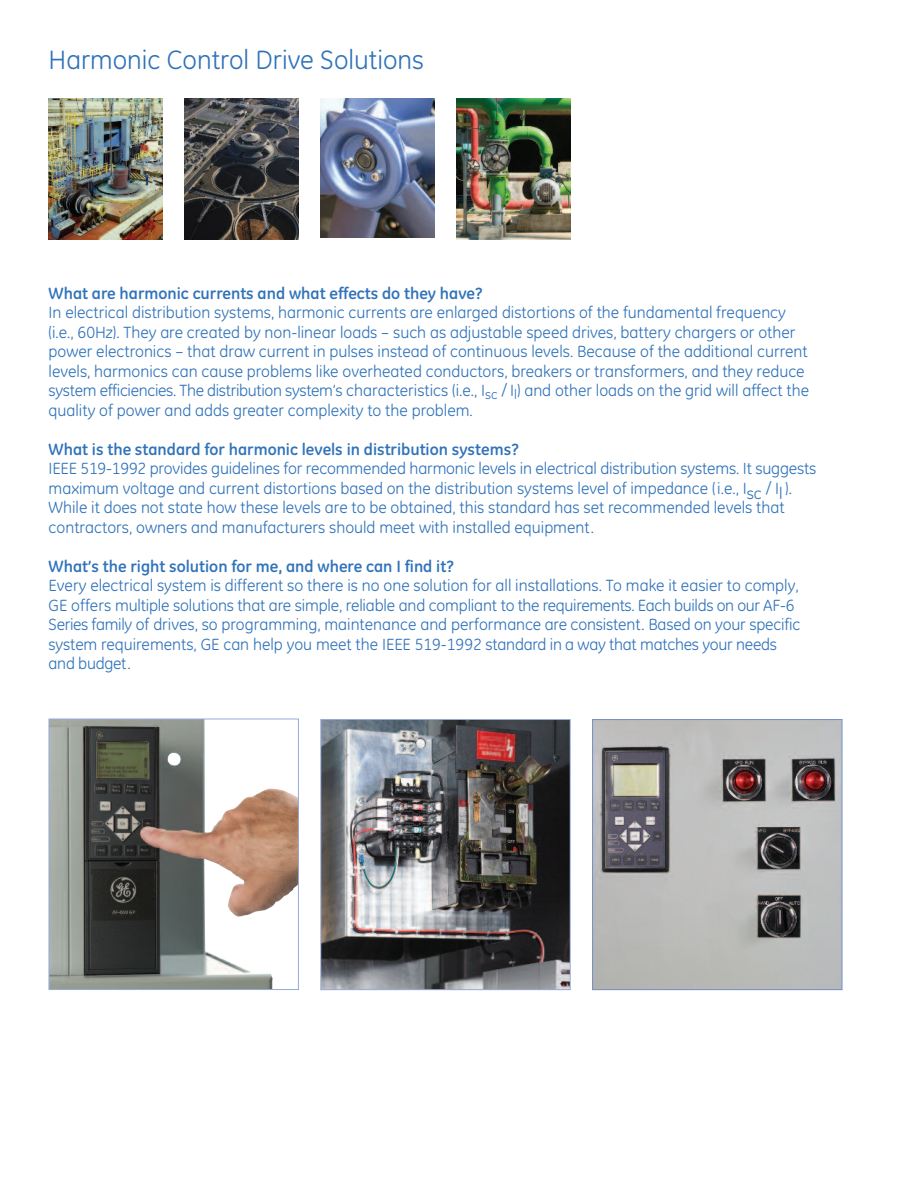
<style>
.page{position:relative;width:918px;height:1188px;background:#fff}
.page>*{position:absolute;margin:0;border:0;box-sizing:border-box;transform-origin:0 0}
.t1{font:27px "GE Inspira";color:#3073ba}
.t2{font:16.5px/19.5px "GE Inspira";color:#3073ba}
.t3{font:700 16.5px "GE Inspira";color:#3073ba}
</style>
<div class="page">
<img style="left:184px;top:98px;width:115px;height:141px">
<img style="left:320px;top:98px;width:115px;height:140px">
<img style="left:456px;top:98px;width:115px;height:142px">
<img style="left:49px;top:98px;width:114px;height:142px">
<img style="left:51px;top:721px;width:246px;height:267px">
<div style="left:49px;top:719px;width:250px;height:271px;border:1px solid #97aad7"></div>
<img style="left:322px;top:721px;width:247px;height:267px">
<div style="left:320px;top:719px;width:251px;height:271px;border:1px solid #97aad7"></div>
<img style="left:594px;top:721px;width:246px;height:267px">
<div style="left:592px;top:719px;width:250px;height:271px;border:1px solid #7490c9"></div>
<h1 class="t1" style="left:49px;top:50px;width:377px">Harmonic Control Drive Solutions</h1>
<p class="t3" style="left:49px;top:287px;width:435px">What are harmonic currents and what effects do they have?</p>
<p class="t2" style="left:49px;top:305px;width:762px">In electrical distribution systems, harmonic currents are enlarged distortions of the fundamental frequency (i.e., 60Hz). They are created by non-linear loads – such as adjustable speed drives, battery chargers or other power electronics – that draw current in pulses instead of continuous levels. Because of the additional current levels, harmonics can cause problems like overheated conductors, breakers or transformers, and they reduce system efficiencies. The distribution system’s characteristics (i.e., I<sub>sc</sub> / I<sub>l</sub>) and other loads on the grid will affect the quality of power and adds greater complexity to the problem.</p>
<p class="t3" style="left:49px;top:443px;width:472px">What is the standard for harmonic levels in distribution systems?</p>
<p class="t2" style="left:49px;top:461px;width:769px">IEEE 519-1992 provides guidelines for recommended harmonic levels in electrical distribution systems. It suggests maximum voltage and current distortions based on the distribution systems level of impedance (i.e., Isc / Il ).<br>While it does not state how these levels are to be obtained, this standard has set recommended levels that contractors, owners and manufacturers should meet with installed equipment.</p>
<p class="t3" style="left:49px;top:560px;width:407px">What’s the right solution for me, and where can I find it?</p>
<p class="t2" style="left:49px;top:578px;width:753px">Every electrical system is different so there is no one solution for all installations. To make it easier to comply, GE offers multiple solutions that are simple, reliable and compliant to the requirements. Each builds on our AF-6<br>Series family of drives, so programming, maintenance and performance are consistent. Based on your specific system requirements, GE can help you meet the IEEE 519-1992 standard in a way that matches your needs and budget.</p>
</div>
